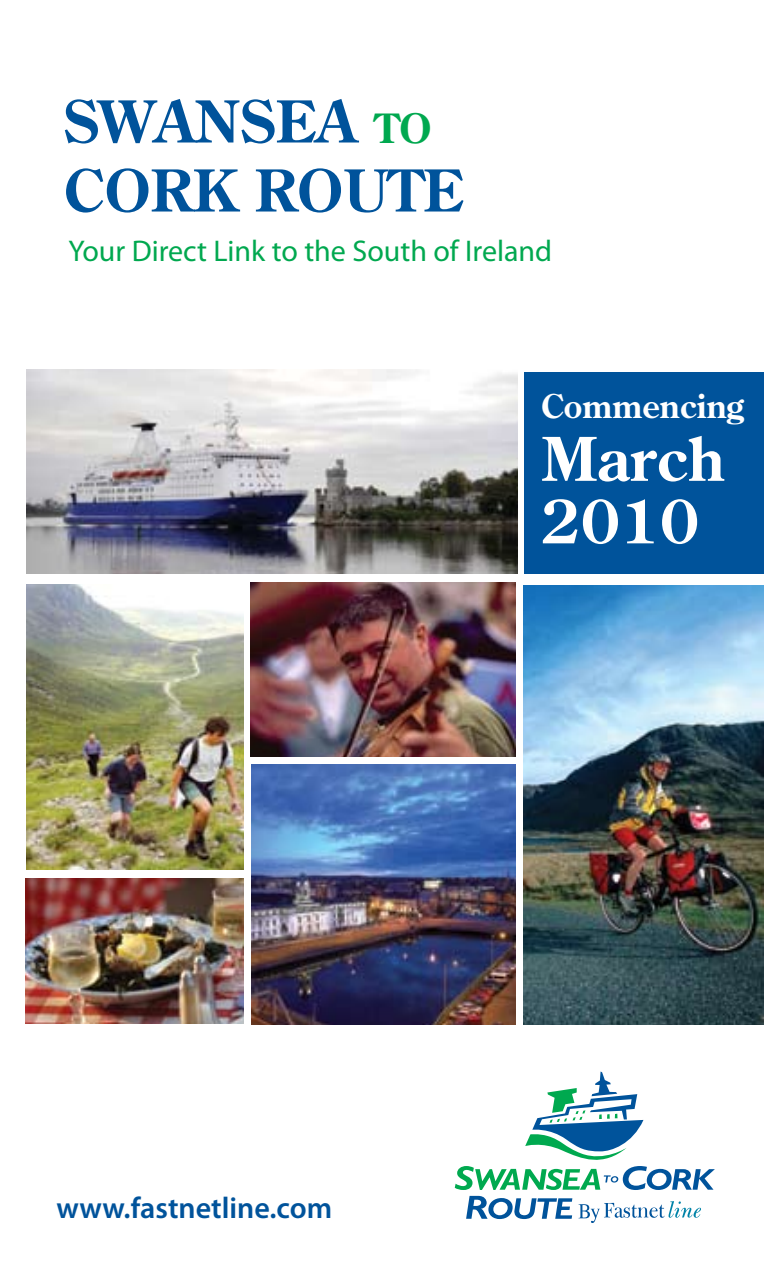
<style>
.page{position:relative;width:784px;height:1276px;background:#fff}
.page>*{position:absolute;margin:0;border:0;box-sizing:border-box;transform-origin:0 0}
.t1{font:700 60px/62.5px "Century Old Style Std";color:#fff}
.t2{font:700 57.5px/69px "Century Old Style Std";color:#00539b}
.t3{font:700 32.5px "Century Old Style Std";color:#fff}
.t4{font:30px "Myriad Pro";color:#00a84f}
.t5{font:600 30px "Myriad Pro";color:#00539b}
.s1{font-size:40.25px;color:#00a84f}
</style>
<div class="page">
<svg style="left:454px;top:1071px;width:260px;height:152px"></svg>
<img style="left:26px;top:370px;width:491px;height:203px">
<img style="left:26px;top:584px;width:217px;height:285px">
<img style="left:252px;top:765px;width:263px;height:259px">
<img style="left:251px;top:582px;width:264px;height:175px">
<img style="left:26px;top:879px;width:217px;height:144px">
<img style="left:523px;top:585px;width:239px;height:440px">
<div style="left:524px;top:373px;width:238px;height:201px;background:#00539b"></div>
<h2 class="t2" style="left:64px;top:86px;width:401px">SWANSEA <span class="s1">TO<br></span>CORK ROUTE</h2>
<p class="t4" style="left:68px;top:232px;width:485px">Your Direct Link to the South of Ireland</p>
<p class="t3" style="left:540px;top:385px;width:204px">COMMENCING</p>
<h1 class="t1" style="left:540px;top:426px;width:185px">MARCH<br>2010</h1>
<p class="t5" style="left:56px;top:1189px;width:277px">www.fastnetline.com</p>
</div>
